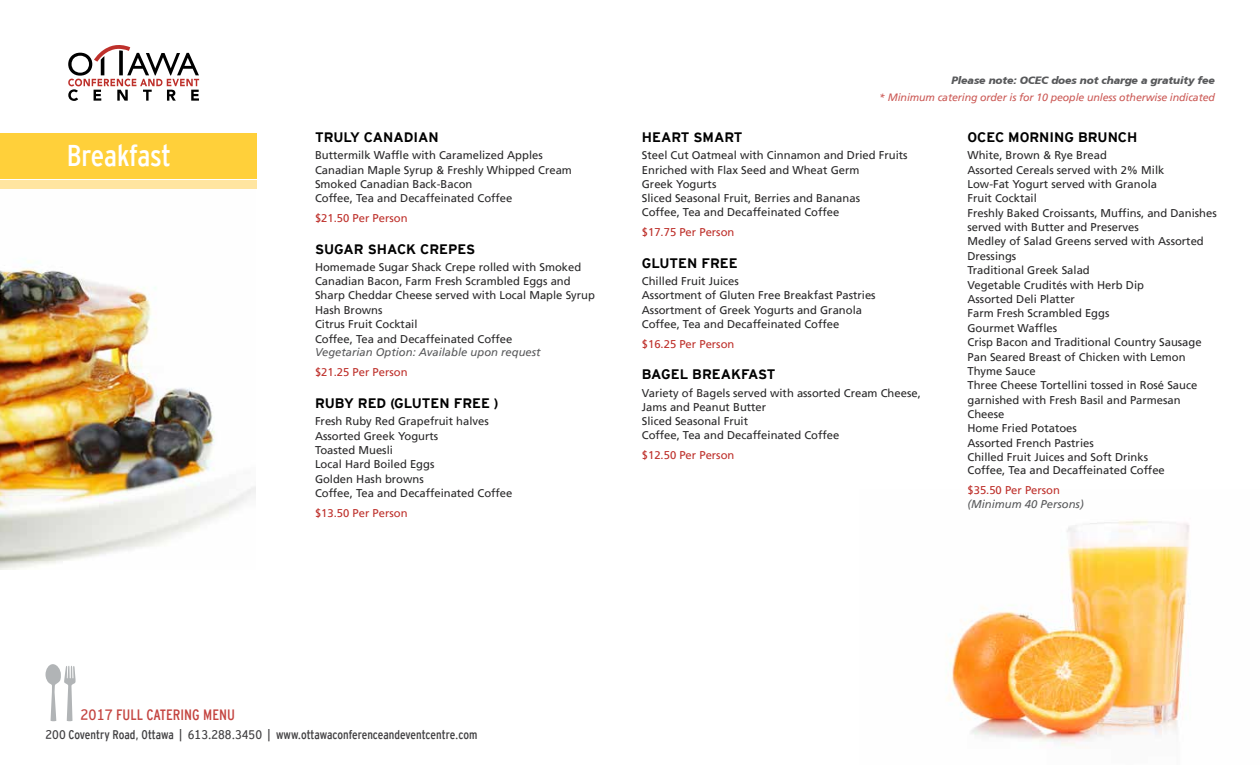
<style>
.page{position:relative;width:1260px;height:765px;background:#fff}
.page>*{position:absolute;margin:0;border:0;box-sizing:border-box;transform-origin:0 0}
.t1{font:30px "Interstate Cond Mono";letter-spacing:-.01em;color:#fff}
.t2{font:15px "Interstate Cond Mono";color:#c44440}
.t3{font:700 13.75px "Interstate Mono";color:#000}
.t4{font:12.5px "Interstate Cond Mono";color:#414042}
.t5{font:11.25px/14.4px "Frutiger LT";color:#292829}
.t6{font:11.25px "Frutiger LT";color:#be302b}
.t7{font:italic 11.25px "Frutiger LT";color:#58595b}
.t8{font:italic 10.62px "Frutiger LT";letter-spacing:-.01em;color:#cb5955}
.t9{font:italic 900 10.62px "Frutiger CE";letter-spacing:-.01em;color:#58595b}
</style>
<div class="page">
<svg style="left:68px;top:45px;width:131px;height:56px"></svg>
<svg style="left:46px;top:664px;width:30px;height:57px"></svg>
<img style="left:946px;top:520px;width:244px;height:226px">
<img style="left:0;top:178px;width:256px;height:391px">
<div style="left:0;top:133px;width:256px;height:45px;background:#ffd03a"></div>
<div style="left:0;top:180px;width:256px;height:8px;background:#ffe5a0"></div>
<h1 class="t1" style="left:67px;top:139px;width:106px">Breakfast</h1>
<p class="t3" style="left:315px;top:130px;width:125px">TRULY CANADIAN</p>
<p class="t5" style="left:315px;top:148px;width:258px">Buttermilk Waffle with Caramelized Apples Canadian Maple Syrup &amp; Freshly Whipped Cream Smoked Canadian Back-Bacon<br>Coffee, Tea and Decaffeinated Coffee</p>
<p class="t6" style="left:315px;top:211px;width:94px">$21.50 Per Person</p>
<p class="t3" style="left:315px;top:241px;width:162px">SUGAR SHACK CREPES</p>
<p class="t5" style="left:315px;top:260px;width:282px">Homemade Sugar Shack Crepe rolled with Smoked Canadian Bacon, Farm Fresh Scrambled Eggs and Sharp Cheddar Cheese served with Local Maple Syrup Hash Browns<br>Citrus Fruit Cocktail<br>Coffee, Tea and Decaffeinated Coffee</p>
<p class="t7" style="left:315px;top:346px;width:227px">Vegetarian Option: Available upon request</p>
<p class="t6" style="left:315px;top:366px;width:94px">$21.25 Per Person</p>
<p class="t3" style="left:315px;top:396px;width:185px">RUBY RED (GLUTEN FREE )</p>
<p class="t5" style="left:315px;top:414px;width:199px">Fresh Ruby Red Grapefruit halves<br>Assorted Greek Yogurts<br>Toasted Muesli<br>Local Hard Boiled Eggs<br>Golden Hash browns<br>Coffee, Tea and Decaffeinated Coffee</p>
<p class="t6" style="left:315px;top:506px;width:94px">$13.50 Per Person</p>
<p class="t9" style="left:952px;top:73px;width:265px">Please note: OCEC does not charge a gratuity fee</p>
<p class="t8" style="left:879px;top:91px;width:337px">* Minimum catering order is for 10 people unless otherwise indicated</p>
<p class="t3" style="left:642px;top:130px;width:102px">HEART SMART</p>
<p class="t5" style="left:642px;top:148px;width:267px">Steel Cut Oatmeal with Cinnamon and Dried Fruits Enriched with Flax Seed and Wheat Germ<br>Greek Yogurts<br>Sliced Seasonal Fruit, Berries and Bananas<br>Coffee, Tea and Decaffeinated Coffee</p>
<p class="t6" style="left:642px;top:226px;width:94px">$17.75 Per Person</p>
<p class="t3" style="left:642px;top:255px;width:97px">GLUTEN FREE</p>
<p class="t5" style="left:642px;top:274px;width:235px">Chilled Fruit Juices<br>Assortment of Gluten Free Breakfast Pastries Assortment of Greek Yogurts and Granola Coffee, Tea and Decaffeinated Coffee</p>
<p class="t6" style="left:642px;top:337px;width:94px">$16.25 Per Person</p>
<p class="t3" style="left:642px;top:367px;width:135px">BAGEL BREAKFAST</p>
<p class="t5" style="left:642px;top:386px;width:280px">Variety of Bagels served with assorted Cream Cheese, Jams and Peanut Butter<br>Sliced Seasonal Fruit<br>Coffee, Tea and Decaffeinated Coffee</p>
<p class="t6" style="left:642px;top:448px;width:94px">$12.50 Per Person</p>
<p class="t3" style="left:968px;top:130px;width:171px">OCEC MORNING BRUNCH</p>
<p class="t5" style="left:968px;top:148px;width:251px">White, Brown &amp; Rye Bread<br>Assorted Cereals served with 2% Milk<br>Low-Fat Yogurt served with Granola<br>Fruit Cocktail<br>Freshly Baked Croissants, Muffins, and Danishes served with Butter and Preserves<br>Medley of Salad Greens served with Assorted<br>Dressings<br>Traditional Greek Salad<br>Vegetable Crudités with Herb Dip<br>Assorted Deli Platter<br>Farm Fresh Scrambled Eggs<br>Gourmet Waffles<br>Crisp Bacon and Traditional Country Sausage<br>Pan Seared Breast of Chicken with Lemon<br>Thyme Sauce<br>Three Cheese Tortellini tossed in Rosé Sauce garnished with Fresh Basil and Parmesan<br>Cheese<br>Home Fried Potatoes<br>Assorted French Pastries<br>Chilled Fruit Juices and Soft Drinks<br>Coffee, Tea and Decaffeinated Coffee</p>
<p class="t6" style="left:968px;top:484px;width:94px">$35.50 Per Person</p>
<p class="t7" style="left:968px;top:497px;width:118px">(Minimum 40 Persons)</p>
<h2 class="t2" style="left:81px;top:706px;width:156px">2017 FULL CATERING MENU</h2>
<p class="t4" style="left:46px;top:727px;width:433px">200 Coventry Road, Ottawa | 613.288.3450 | www.ottawaconferenceandeventcentre.com</p>
</div>
